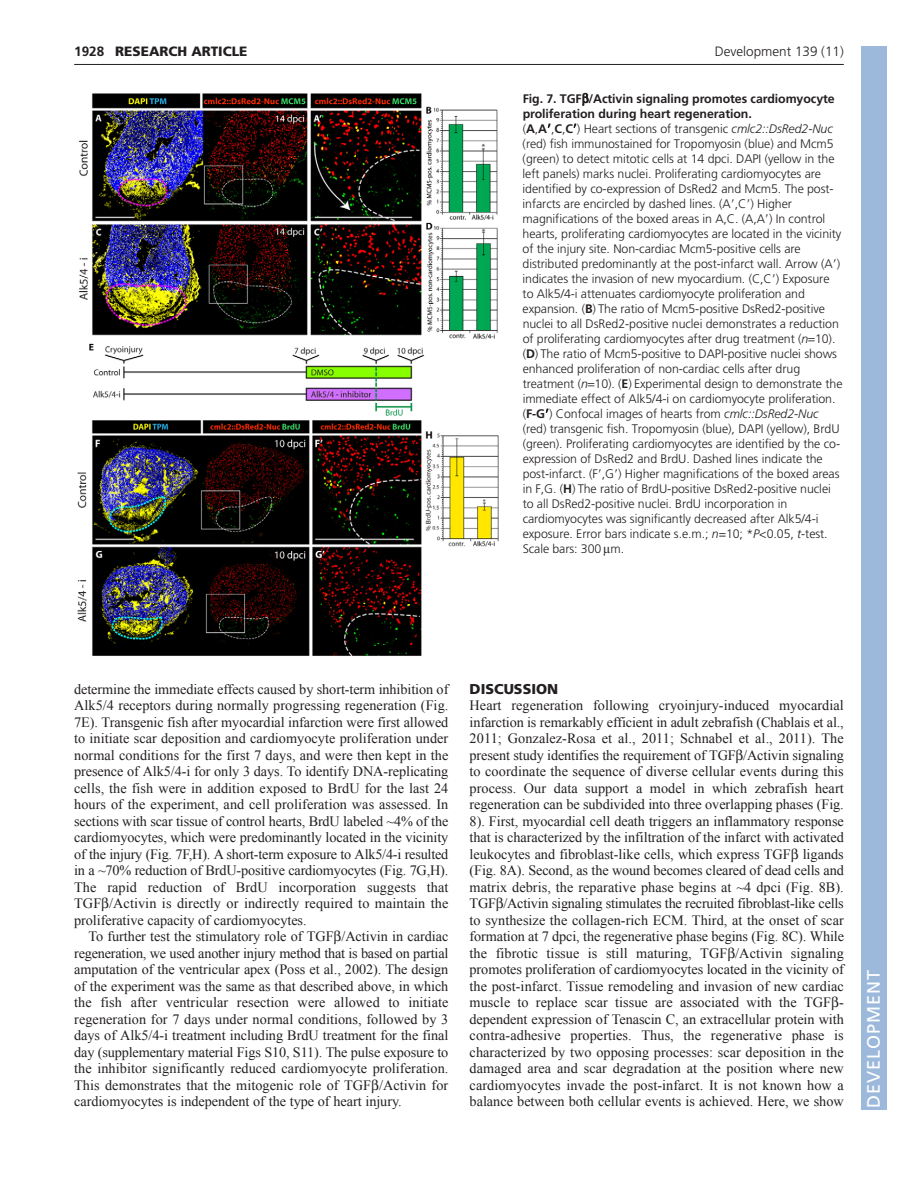
<style>
.page{position:relative;width:918px;height:1188px;background:#fff}
.page>*{position:absolute;margin:0;border:0;box-sizing:border-box;transform-origin:0 0}
.t1{font:18px "Frutiger LT Std";letter-spacing:.055em;color:#fff}
.t2{font:14.25px/16.5px "Times New Roman";letter-spacing:-.005em;color:#231f20;text-align:justify}
.t3{font:900 14.25px "Frutiger LT Std";color:#231f20}
.t4{font:300 13.5px "Frutiger LT Std";color:#231f20}
.t5{font:900 13.5px "Frutiger LT Std";color:#231f20}
.t6{font:700 13.5px "Frutiger LT Std";color:#231f20}
.t7{font:300 12.3px/15px "Frutiger LT Std";letter-spacing:-.005em;color:#231f20}
.s1{font-weight:700}
.s2{font-family:"Mathematical Pi One";font-weight:400}
.s3{font-style:italic}
</style>
<div class="page">
<hr style="left:74px;top:64px;width:770px;height:1px;background:#231f20">
<img style="left:77px;top:93px;width:422px;height:563px">
<div style="left:861px;top:46px;width:25px;height:1064px;background:#9cb9db"></div>
<p class="t6" style="left:74px;top:46px;width:32px">1928</p>
<p class="t5" style="left:115px;top:46px;width:134px">RESEARCH ARTICLE</p>
<p class="t4" style="left:715px;top:46px;width:131px">Development 139 (11)</p>
<p class="t7" style="left:523px;top:92px;width:321px"><span class="s1">Fig. 7. TGF /Activin signaling promotes cardiomyocyte proliferation during heart regeneration.<br></span>(<span class="s1">A</span>,<span class="s1">A</span><span class="s2">-</span>,<span class="s1">C</span>,<span class="s1">C</span><span class="s2">-</span>) Heart sections of transgenic <span class="s3">cmlc2::DsRed2-Nuc </span>(red) fish immunostained for Tropomyosin (blue) and Mcm5 (green) to detect mitotic cells at 14 dpci. DAPI (yellow in the left panels) marks nuclei. Proliferating cardiomyocytes are identified by co-expression of DsRed2 and Mcm5. The post&shy;infarcts are encircled by dashed lines. (A<span class="s2">-</span>,C<span class="s2">-</span>) Higher magnifications of the boxed areas in A,C. (A,A<span class="s2">-</span>) In control hearts, proliferating cardiomyocytes are located in the vicinity of the injury site. Non-cardiac Mcm5-positive cells are distributed predominantly at the post-infarct wall. Arrow (A<span class="s2">-</span>) indicates the invasion of new myocardium. (C,C<span class="s2">-</span>) Exposure to Alk5/4-i attenuates cardiomyocyte proliferation and expansion. (<span class="s1">B</span>) The ratio of Mcm5-positive DsRed2-positive nuclei to all DsRed2-positive nuclei demonstrates a reduction of proliferating cardiomyocytes after drug treatment (<span class="s3">n</span> 10). (<span class="s1">D</span>) The ratio of Mcm5-positive to DAPI-positive nuclei shows enhanced proliferation of non-cardiac cells after drug treatment (<span class="s3">n</span> 10). (<span class="s1">E</span>) Experimental design to demonstrate the immediate effect of Alk5/4-i on cardiomyocyte proliferation. (<span class="s1">F-G</span><span class="s2">-</span>) Confocal images of hearts from <span class="s3">cmlc::DsRed2-Nuc </span>(red) transgenic fish. Tropomyosin (blue), DAPI (yellow), BrdU (green). Proliferating cardiomyocytes are identified by the co&shy;expression of DsRed2 and BrdU. Dashed lines indicate the post-infarct. (F<span class="s2">-</span>,G<span class="s2">-</span>) Higher magnifications of the boxed areas in F,G. (<span class="s1">H</span>) The ratio of BrdU-positive DsRed2-positive nuclei to all DsRed2-positive nuclei. BrdU incorporation in cardiomyocytes was significantly decreased after Alk5/4-i exposure. Error bars indicate s.e.m.; <span class="s3">n</span>=10; *<span class="s3">P</span>&lt;0.05, <span class="s3">t</span>-test.<br>Scale bars: 300 m.</p>
<p class="t2" style="left:74px;top:681px;width:376px">determine the immediate effects caused by short-term inhibition of Alk5/4 receptors during normally progressing regeneration (Fig.<br>7E). Transgenic fish after myocardial infarction were first allowed to initiate scar deposition and cardiomyocyte proliferation under normal conditions for the first 7 days, and were then kept in the presence of Alk5/4-i for only 3 days. To identify DNA-replicating cells, the fish were in addition exposed to BrdU for the last 24 hours of the experiment, and cell proliferation was assessed. In sections with scar tissue of control hearts, BrdU labeled ~4% of the cardiomyocytes, which were predominantly located in the vicinity of the injury (Fig. 7F,H). A short-term exposure to Alk5/4-i resulted in a ~70% reduction of BrdU-positive cardiomyocytes (Fig. 7G,H).<br>The rapid reduction of BrdU incorporation suggests that TGF /Activin is directly or indirectly required to maintain the proliferative capacity of cardiomyocytes.</p>
<p class="t2" style="left:74px;top:928px;width:376px;text-indent:14px">To further test the stimulatory role of TGF /Activin in cardiac regeneration, we used another injury method that is based on partial amputation of the ventricular apex (Poss et al., 2002). The design of the experiment was the same as that described above, in which the fish after ventricular resection were allowed to initiate regeneration for 7 days under normal conditions, followed by 3 days of Alk5/4-i treatment including BrdU treatment for the final day (supplementary material Figs S10, S11). The pulse exposure to the inhibitor significantly reduced cardiomyocyte proliferation.<br>This demonstrates that the mitogenic role of TGF /Activin for cardiomyocytes is independent of the type of heart injury.</p>
<p class="t3" style="left:470px;top:683px;width:90px">DISCUSSION</p>
<p class="t2" style="left:470px;top:697px;width:376px">Heart regeneration following cryoinjury-induced myocardial infarction is remarkably efficient in adult zebrafish (Chablais et al., 2011; Gonzalez-Rosa et al., 2011; Schnabel et al., 2011). The present study identifies the requirement of TGF /Activin signaling to coordinate the sequence of diverse cellular events during this process. Our data support a model in which zebrafish heart regeneration can be subdivided into three overlapping phases (Fig.<br>8). First, myocardial cell death triggers an inflammatory response that is characterized by the infiltration of the infarct with activated leukocytes and fibroblast-like cells, which express TGF ligands (Fig. 8A). Second, as the wound becomes cleared of dead cells and matrix debris, the reparative phase begins at ~4 dpci (Fig. 8B).<br>TGF /Activin signaling stimulates the recruited fibroblast-like cells to synthesize the collagen-rich ECM. Third, at the onset of scar formation at 7 dpci, the regenerative phase begins (Fig. 8C). While the fibrotic tissue is still maturing, TGF /Activin signaling promotes proliferation of cardiomyocytes located in the vicinity of the post-infarct. Tissue remodeling and invasion of new cardiac muscle to replace scar tissue are associated with the TGF - dependent expression of Tenascin C, an extracellular protein with contra-adhesive properties. Thus, the regenerative phase is characterized by two opposing processes: scar deposition in the damaged area and scar degradation at the position where new cardiomyocytes invade the post-infarct. It is not known how a balance between both cellular events is achieved. Here, we show</p>
<p class="t1" style="left:863px;top:1108px;width:140px;rotate:-90deg">DEVELOPMENT</p>
</div>
